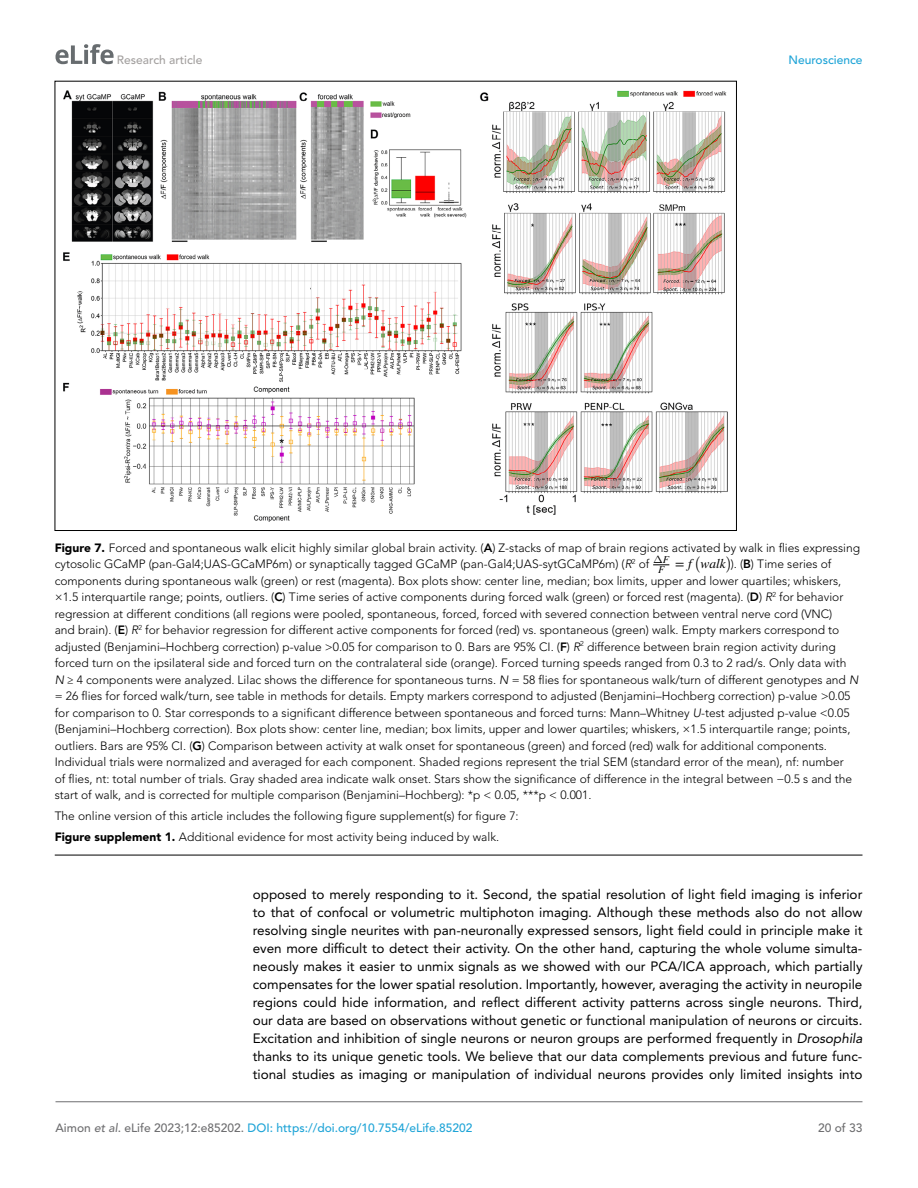
<style>
.page{position:relative;width:918px;height:1188px;background:#fff}
.page>*{position:absolute;margin:0;border:0;box-sizing:border-box;transform-origin:0 0}
.t1{font:13.5px/18px "Avenir LT Std";color:#000;text-align:justify}
.t2{font:italic 13.5px "STIX General";color:#000}
.t3{font:13.5px "CMEX9";color:#000}
.t4{font:300 12px/16.5px "Avenir LT Std";color:#000}
.t5{font:500 12px "Avenir LT Std";color:#1ea4d7}
.t6{font:500 12px "Avenir LT Std";color:#a3a09f}
.t7{font:500 12px "Avenir LT Std";color:#6e6e70}
.t8{font:italic 10.5px "STIX General";color:#000}
.t9{font:10.5px "CMR7";color:#000}
.s1{font-weight:900}
.s2{font-weight:800}
.s3{font-style:italic}
.s4{font-family:"STIX General";font-style:italic}
.s5{color:#6e6e70}
.s6{font-style:italic;color:#6e6e70}
</style>
<div class="page">
<svg style="left:56px;top:44px;width:58px;height:20px"></svg>
<hr style="left:56px;top:1101px;width:806px;height:1px;background:#6e6e70">
<hr style="left:55px;top:855px;width:807px;height:1px;background:#000">
<img style="left:64px;top:90px;width:663px;height:432px">
<svg style="left:653px;top:565px;width:16px;height:1px"></svg>
<p class="t6" style="left:117px;top:53px;width:87px">Research article</p>
<p class="t5" style="left:788px;top:53px;width:76px">Neuroscience</p>
<p class="t4" style="left:55px;top:539px;width:807px"><span class="s1">Figure 7.</span> Forced and spontaneous walk elicit highly similar global brain activity. (<span class="s2">A</span>) Z-stacks of map of brain regions activated by walk in flies expressing cytosolic GCaMP (pan-Gal4;UAS-GCaMP6m) or synaptically tagged GCaMP (pan-Gal4;UAS-sytGCaMP6m) (<span class="s3">R</span><sup>2</sup> of</p>
<p class="t9" style="left:653px;top:555px;width:18px">∆<span class="s4">F</span></p>
<p class="t8" style="left:658px;top:562px;width:35px">F <sup>=</sup><sup>f</sup></p>
<p class="t3" style="left:694px;top:545px;width:8px">(</p>
<p class="t2" style="left:700px;top:554px;width:27px">walk</p>
<p class="t3" style="left:726px;top:545px;width:8px">)</p>
<p class="t4" style="left:55px;top:556px;width:805px;text-indent:676px">). (<span class="s2">B</span>) Time series of components during spontaneous walk (green) or rest (magenta). Box plots show: center line, median; box limits, upper and lower quartiles; whiskers, ×1.5 interquartile range; points, outliers. (<span class="s2">C</span>) Time series of active components during forced walk (green) or forced rest (magenta). (<span class="s2">D</span>) <span class="s3">R</span><sup>2</sup> for behavior regression at different conditions (all regions were pooled, spontaneous, forced, forced with severed connection between ventral nerve cord (VNC)<br>and brain). (<span class="s2">E</span>) <span class="s3">R</span><sup>2</sup> for behavior regression for different active components for forced (red) vs. spontaneous (green) walk. Empty markers correspond to adjusted (Benjamini–Hochberg correction) p-value &gt;0.05 for comparison to 0. Bars are 95% CI. (<span class="s2">F</span>) <span class="s3">R</span><sup>2</sup> difference between brain region activity during forced turn on the ipsilateral side and forced turn on the contralateral side (orange). Forced turning speeds ranged from 0.3 to 2 rad/s. Only data with <span class="s3">N</span> ≥ 4 components were analyzed. Lilac shows the difference for spontaneous turns. <span class="s3">N</span> = 58 flies for spontaneous walk/turn of different genotypes and <span class="s3">N </span>= 26 flies for forced walk/turn, see table in methods for details. Empty markers correspond to adjusted (Benjamini–Hochberg correction) p-value &gt;0.05 for comparison to 0. Star corresponds to a significant difference between spontaneous and forced turns: Mann–Whitney <span class="s3">U</span>-test adjusted p-value &lt;0.05 (Benjamini–Hochberg correction). Box plots show: center line, median; box limits, upper and lower quartiles; whiskers, ×1.5 interquartile range; points, outliers. Bars are 95% CI. (<span class="s2">G</span>) Comparison between activity at walk onset for spontaneous (green) and forced (red) walk for additional components.<br>Individual trials were normalized and averaged for each component. Shaded regions represent the trial SEM (standard error of the mean), nf: number<br>of flies, nt: total number of trials. Gray shaded area indicate walk onset. Stars show the significance of difference in the integral between −0.5 s and the start of walk, and is corrected for multiple comparison (Benjamini–Hochberg): *p &lt; 0.05, ***p &lt; 0.001.</p>
<p class="t4" style="left:55px;top:806px;width:466px;line-height:21px">The online version of this article includes the following figure supplement(s) for figure 7:<br><span class="s1">Figure supplement 1.</span> Additional evidence for most activity being induced by walk.</p>
<p class="t1" style="left:253px;top:886px;width:611px">opposed to merely responding to it. Second, the spatial resolution of light field imaging is inferior to that of confocal or volumetric multiphoton imaging. Although these methods also do not allow resolving single neurites with pan-neuronally expressed sensors, light field could in principle make it even more difficult to detect their activity. On the other hand, capturing the whole volume simulta&shy;neously makes it easier to unmix signals as we showed with our PCA/ICA approach, which partially compensates for the lower spatial resolution. Importantly, however, averaging the activity in neuropile regions could hide information, and reflect different activity patterns across single neurons. Third, our data are based on observations without genetic or functional manipulation of neurons or circuits.<br>Excitation and inhibition of single neurons or neuron groups are performed frequently in <span class="s3">Drosophila </span>thanks to its unique genetic tools. We believe that our data complements previous and future func&shy;tional studies as imaging or manipulation of individual neurons provides only limited insights into</p>
<p class="t5" style="left:56px;top:1121px;width:419px"><span class="s5">Aimon</span> <span class="s6">et al</span><span class="s5">. eLife 2023;12:e85202.</span> DOI: https://doi.org/10.7554/eLife.85202</p>
<p class="t7" style="left:818px;top:1121px;width:46px">20 of 33</p>
</div>
